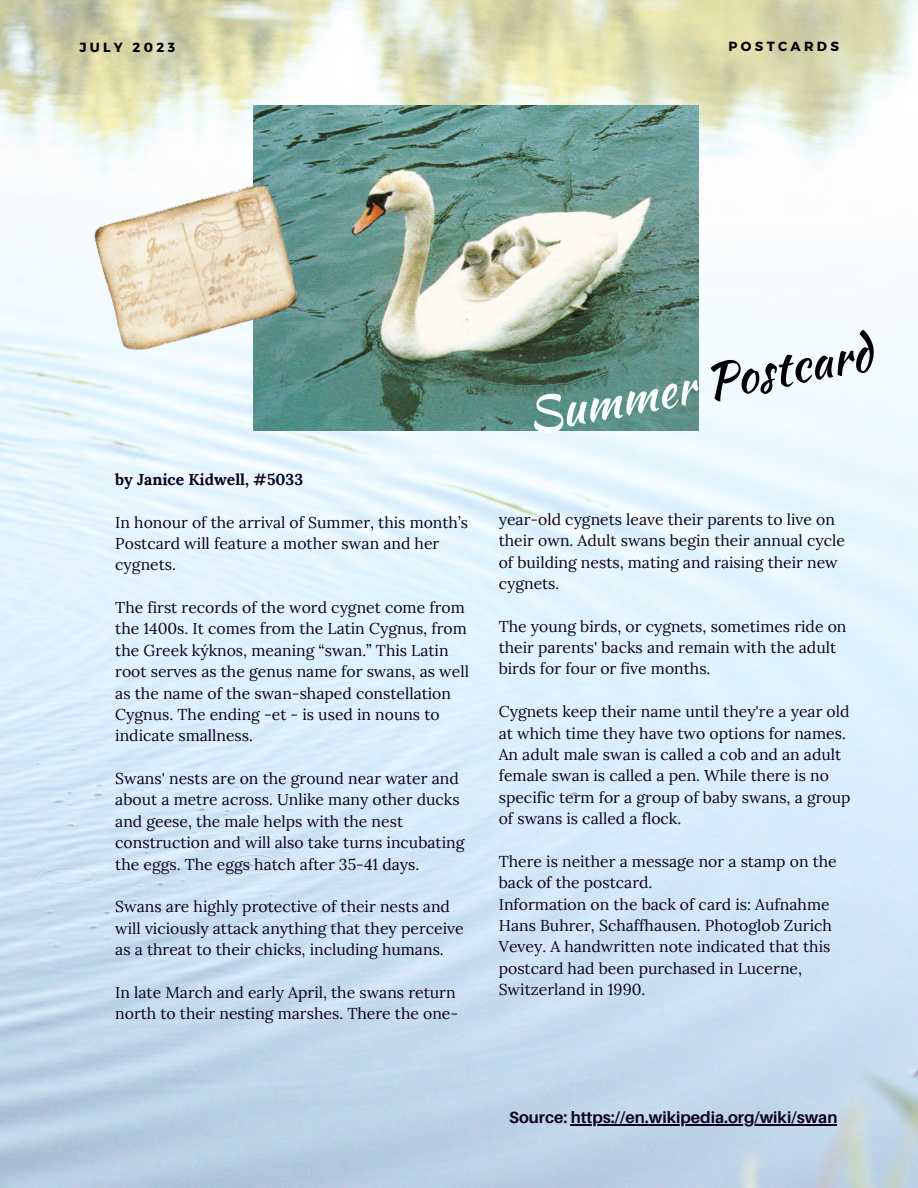
<style>
.page{position:relative;width:918px;height:1188px;background:#fff}
.page>*{position:absolute;margin:0;border:0;box-sizing:border-box;transform-origin:0 0}
.t1{font:48px "Kaushan Script";color:#000}
.t2{font:700 16.2px "Aileron";color:#0b021b}
.t3{font:15.75px/21.3px "Lora";color:#0b021b}
.t4{font:700 15.75px "Lora";color:#0b021b}
.t5{font:700 13.2px "Montserrat";letter-spacing:.25em;color:#000}
.s1{color:#f8fdfe}
</style>
<div class="page">
<img style="left:0;top:0;width:918px;height:1188px">
<img style="left:253px;top:106px;width:446px;height:325px">
<img style="left:92px;top:181px;width:211px;height:174px">
<hr style="left:571px;top:1124px;width:266px;height:2px;background:#0b021b">
<p class="t5" style="left:80px;top:39px;width:97px">JULY 2023</p>
<p class="t5" style="left:729px;top:38px;width:112px">POSTCARDS</p>
<p class="t4" style="left:115px;top:469px;width:189px">by Janice Kidwell, #5033</p>
<p class="t3" style="left:115px;top:511px;width:354px">In honour of the arrival of Summer, this month’s<br>Postcard will feature a mother swan and her cygnets.</p>
<p class="t3" style="left:115px;top:597px;width:355px">The first records of the word cygnet come from the 1400s. It comes from the Latin Cygnus, from the Greek kýknos, meaning “swan.” This Latin root serves as the genus name for swans, as well as the name of the swan-shaped constellation Cygnus. The ending -et - is used in nouns to indicate smallness.</p>
<p class="t3" style="left:115px;top:768px;width:351px">Swans' nests are on the ground near water and about a metre across. Unlike many other ducks and geese, the male helps with the nest construction and will also take turns incubating the eggs. The eggs hatch after 35-41 days.</p>
<p class="t3" style="left:115px;top:896px;width:350px">Swans are highly protective of their nests and will viciously attack anything that they perceive as a threat to their chicks, including humans.</p>
<p class="t3" style="left:115px;top:981px;width:344px">In late March and early April, the swans return north to their nesting marshes. There the one-</p>
<p class="t1" style="left:521px;top:384px;width:351px;rotate:-11deg"><span class="s1">Summer</span> Postcard</p>
<p class="t3" style="left:499px;top:508px;width:348px">year-old cygnets leave their parents to live on their own. Adult swans begin their annual cycle of building nests, mating and raising their new cygnets.</p>
<p class="t3" style="left:499px;top:615px;width:349px">The young birds, or cygnets, sometimes ride on their parents' backs and remain with the adult birds for four or five months.</p>
<p class="t3" style="left:499px;top:701px;width:353px">Cygnets keep their name until they're a year old at which time they have two options for names.<br>An adult male swan is called a cob and an adult female swan is called a pen. While there is no specific term for a group of baby swans, a group of swans is called a flock.</p>
<p class="t3" style="left:499px;top:850px;width:340px">There is neither a message nor a stamp on the back of the postcard.</p>
<p class="t3" style="left:499px;top:893px;width:335px">Information on the back of card is: Aufnahme Hans Buhrer, Schaffhausen. Photoglob Zurich Vevey. A handwritten note indicated that this postcard had been purchased in Lucerne, Switzerland in 1990.</p>
<p class="t2" style="left:509px;top:1108px;width:330px">Source: https://en.wikipedia.org/wiki/swan</p>
</div>
